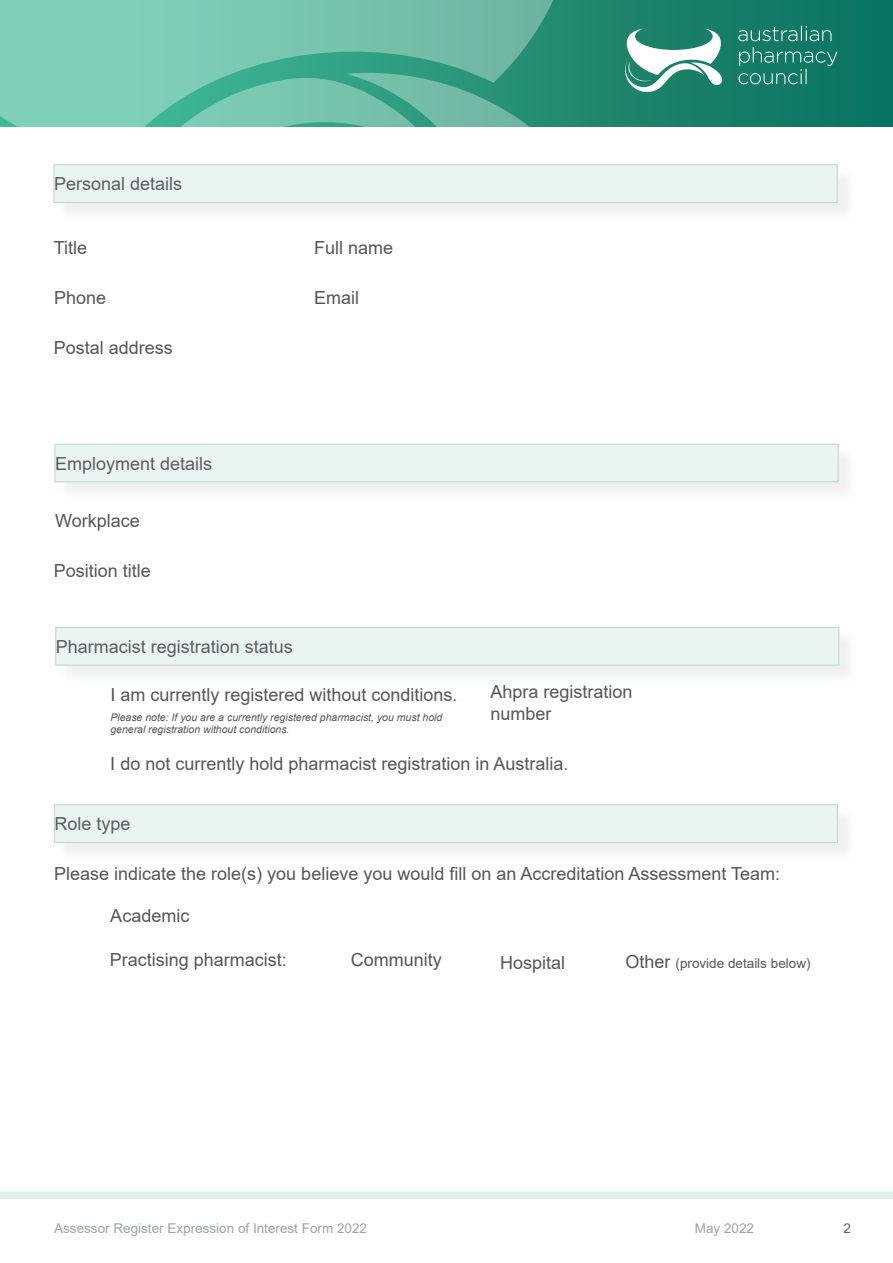
<style>
.page{position:relative;width:893px;height:1263px;background:#fff}
.page>*{position:absolute;margin:0;border:0;box-sizing:border-box;transform-origin:0 0}
.t1{font:18px/21.6px "Arial";color:#555}
.t2{font:18px "Arial";color:#5d5d60}
.t3{font:13.5px "Arial";color:#a1a2a4}
.t4{font:13.5px "Arial";color:#555}
.t5{font:13.5px "Arial";color:#636363}
.t6{font:italic 10.5px/12px "Arial";color:#555}
.s1{font-size:18px}
</style>
<div class="page">
<div style="left:0;top:1191px;width:893px;height:8px;background:#ddefe8"></div>
<div style="left:0;top:0;width:893px;height:126px;background:#137b65"></div>
<svg style="left:0;top:0;width:597px;height:165px;background:#6dbda7"></svg>
<svg style="left:0;top:57px;width:449px;height:146px"></svg>
<svg style="left:345px;top:70px;width:235px;height:95px"></svg>
<svg style="left:738px;top:26px;width:93px;height:15px"></svg>
<svg style="left:738px;top:47px;width:99px;height:37px"></svg>
<svg style="left:625px;top:28px;width:98px;height:64px"></svg>
<div style="left:56px;top:167px;width:800px;height:54px;background:#f4f4f5"></div>
<div style="left:54px;top:165px;width:783px;height:37px;background:#eaf4f0"></div>
<div style="left:54px;top:165px;width:783px;height:37px;border:1px solid #b4dacf"></div>
<div style="left:57px;top:447px;width:800px;height:54px;background:#f4f5f5"></div>
<div style="left:55px;top:444px;width:783px;height:38px;background:#eaf4f0"></div>
<div style="left:55px;top:444px;width:783px;height:38px;border:1px solid #b4dacf"></div>
<div style="left:58px;top:630px;width:800px;height:54px;background:#f4f5f5"></div>
<div style="left:56px;top:627px;width:783px;height:38px;background:#eaf4f0"></div>
<div style="left:56px;top:627px;width:783px;height:38px;border:1px solid #b4dacf"></div>
<div style="left:57px;top:807px;width:799px;height:54px;background:#f4f4f5"></div>
<div style="left:54px;top:805px;width:783px;height:37px;background:#eaf4f0"></div>
<div style="left:54px;top:805px;width:783px;height:37px;border:1px solid #b4dacf"></div>
<p class="t2" style="left:54px;top:171px;width:130px">Personal details</p>
<p class="t1" style="left:54px;top:236px;width:35px">Title</p>
<p class="t1" style="left:314px;top:236px;width:81px">Full name</p>
<p class="t1" style="left:54px;top:286px;width:54px">Phone</p>
<p class="t1" style="left:314px;top:286px;width:46px">Email</p>
<p class="t1" style="left:54px;top:336px;width:121px">Postal address</p>
<p class="t2" style="left:55px;top:451px;width:159px">Employment details</p>
<p class="t1" style="left:55px;top:510px;width:86px">Workplace</p>
<p class="t1" style="left:54px;top:560px;width:99px">Position title</p>
<p class="t2" style="left:56px;top:634px;width:239px">Pharmacist registration status</p>
<p class="t1" style="left:110px;top:683px;width:349px">I am currently registered without conditions.</p>
<p class="t6" style="left:110px;top:711px;width:334px">Please note: If you are a currently registered pharmacist, you must hold general registration without conditions.</p>
<p class="t1" style="left:490px;top:681px;width:144px">Ahpra registration number</p>
<p class="t1" style="left:110px;top:752px;width:460px">I do not currently hold pharmacist registration in Australia.</p>
<p class="t2" style="left:54px;top:811px;width:78px">Role type</p>
<p class="t1" style="left:54px;top:862px;width:728px">Please indicate the role(s) you believe you would fill on an Accreditation Assessment Team:</p>
<p class="t1" style="left:110px;top:905px;width:81px">Academic</p>
<p class="t1" style="left:110px;top:949px;width:179px">Practising pharmacist:</p>
<p class="t1" style="left:351px;top:949px;width:93px">Community</p>
<p class="t1" style="left:500px;top:952px;width:67px">Hospital</p>
<p class="t4" style="left:625px;top:954px;width:187px"><span class="s1">Other</span> (provide details below)</p>
<p class="t3" style="left:54px;top:1219px;width:314px">Assessor Register Expression of Interest Form 2022</p>
<p class="t3" style="left:695px;top:1219px;width:61px">May 2022</p>
<p class="t5" style="left:843px;top:1219px;width:9px">2</p>
</div>
